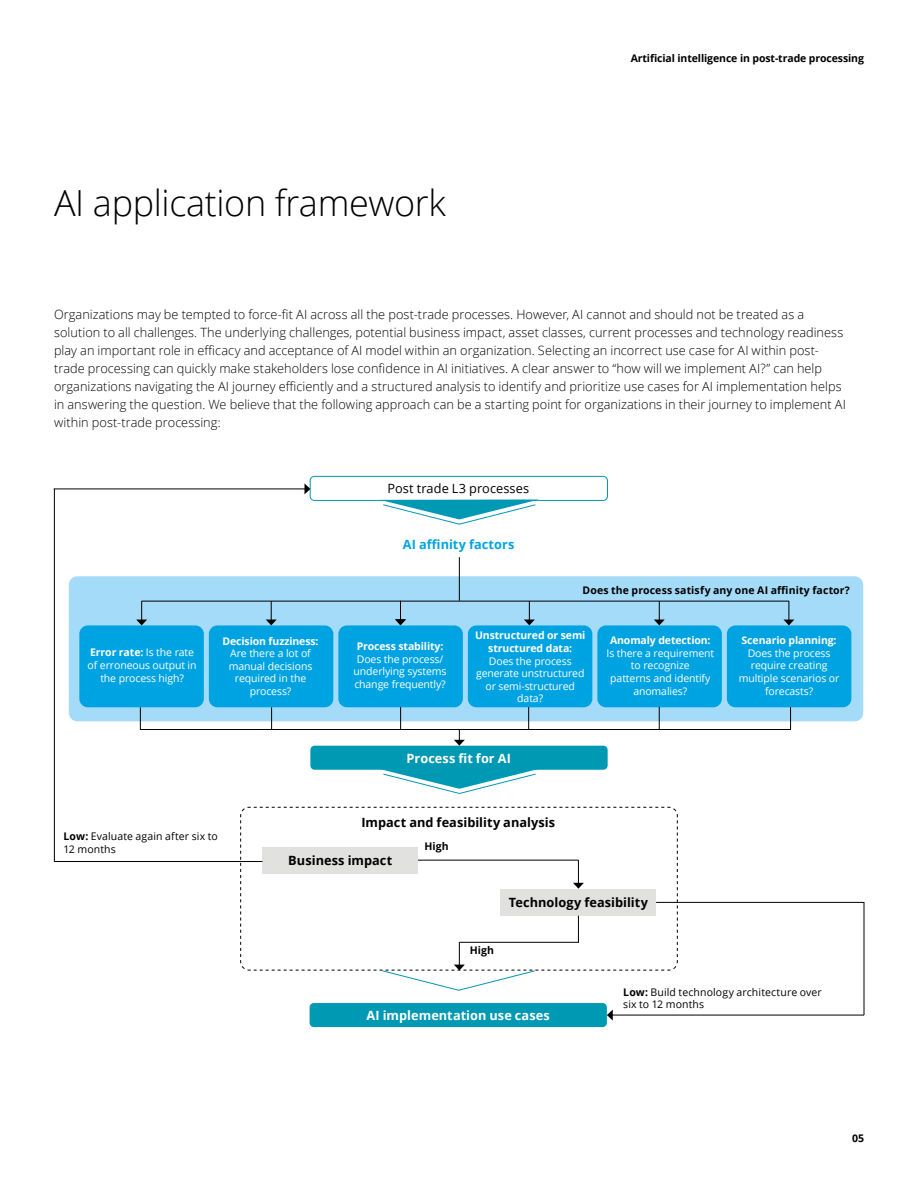
<style>
.page{position:relative;width:918px;height:1188px;background:#fff}
.page>*{position:absolute;margin:0;border:0;box-sizing:border-box;transform-origin:0 0}
.t1{font:300 36px "Open Sans";letter-spacing:-.01em;color:#000}
.t2{font:300 12.75px/18px "Open Sans";letter-spacing:.005em;color:#000}
.t3{font:700 12.75px "Open Sans";letter-spacing:.005em;color:#000}
.t4{font:700 12.75px "Open Sans";letter-spacing:.005em;color:#fff}
.t5{font:12.75px "Open Sans";letter-spacing:.005em;color:#000}
.t6{font:700 12.75px "Open Sans";letter-spacing:.005em;color:#00a3e2}
.t7{font:10.5px/12.6px "Open Sans";letter-spacing:-.01em;color:#fff;text-align:center}
.t8{font:700 10.5px/12.6px "Open Sans";letter-spacing:-.01em;color:#fff;text-align:center}
.t9{font:700 10.5px "Open Sans";color:#000}
.t10{font:10.5px/12.6px "Open Sans";letter-spacing:.01em;color:#000}
.s1{font-weight:700}
</style>
<div class="page">
<div style="left:69px;top:576px;width:794px;height:145px;background:#a4dbf8;border-radius:9px"></div>
<div style="left:79px;top:625px;width:125px;height:82px;background:#00a3e2;border-radius:9px"></div>
<div style="left:209px;top:625px;width:124px;height:82px;background:#00a3e2;border-radius:9px"></div>
<div style="left:338px;top:625px;width:125px;height:82px;background:#00a3e2;border-radius:9px"></div>
<div style="left:468px;top:625px;width:124px;height:82px;background:#00a3e2;border-radius:9px"></div>
<div style="left:597px;top:625px;width:125px;height:82px;background:#00a3e2;border-radius:9px"></div>
<div style="left:727px;top:625px;width:124px;height:82px;background:#00a3e2;border-radius:9px"></div>
<div style="left:310px;top:746px;width:298px;height:24px;background:#0099b3;border-radius:4px"></div>
<svg style="left:380px;top:769px;width:159px;height:25px"></svg>
<div style="left:310px;top:1003px;width:297px;height:24px;background:#0099b3;border-radius:4px"></div>
<div style="left:310px;top:476px;width:298px;height:25px;border:1px solid #0099b3;border-radius:4px"></div>
<svg style="left:380px;top:500px;width:159px;height:25px"></svg>
<svg style="left:240px;top:807px;width:438px;height:164px"></svg>
<div style="left:263px;top:847px;width:155px;height:26px;background:#e1e1e0"></div>
<div style="left:501px;top:889px;width:155px;height:27px;background:#e1e1e0"></div>
<hr style="left:418px;top:860px;width:160px;height:1px;background:#000">
<hr style="left:142px;top:601px;width:647px;height:1px;background:#000">
<hr style="left:140px;top:729px;width:651px;height:1px;background:#000">
<hr style="left:656px;top:902px;width:208px;height:1px;background:#000">
<hr style="left:55px;top:861px;width:207px;height:1px;background:#000">
<svg style="left:573px;top:860px;width:11px;height:29px"></svg>
<svg style="left:136px;top:601px;width:11px;height:24px"></svg>
<svg style="left:266px;top:601px;width:11px;height:24px"></svg>
<svg style="left:395px;top:601px;width:11px;height:24px"></svg>
<hr style="left:459px;top:557px;width:1px;height:44px;background:#000">
<svg style="left:140px;top:707px;width:1px;height:23px"></svg>
<svg style="left:271px;top:707px;width:1px;height:22px"></svg>
<svg style="left:400px;top:707px;width:1px;height:22px"></svg>
<svg style="left:528px;top:707px;width:1px;height:22px"></svg>
<svg style="left:659px;top:707px;width:1px;height:22px"></svg>
<svg style="left:790px;top:707px;width:1px;height:22px"></svg>
<svg style="left:524px;top:601px;width:11px;height:24px"></svg>
<svg style="left:654px;top:601px;width:11px;height:24px"></svg>
<svg style="left:783px;top:601px;width:11px;height:24px"></svg>
<svg style="left:454px;top:730px;width:11px;height:16px"></svg>
<hr style="left:612px;top:1015px;width:252px;height:1px;background:#000">
<svg style="left:607px;top:1010px;width:6px;height:11px"></svg>
<hr style="left:54px;top:489px;width:251px;height:1px;background:#000">
<svg style="left:304px;top:483px;width:6px;height:11px"></svg>
<svg style="left:254px;top:916px;width:412px;height:75px"></svg>
<hr style="left:864px;top:902px;width:1px;height:113px;background:#000">
<hr style="left:54px;top:489px;width:1px;height:373px;background:#000">
<h1 class="t1" style="left:54px;top:178px;width:394px">AI application framework</h1>
<p class="t9" style="left:631px;top:51px;width:235px">Artificial intelligence in post-trade processing</p>
<p class="t2" style="left:54px;top:305px;width:793px">Organizations may be tempted to force-fit AI across all the post-trade processes. However, AI cannot and should not be treated as a solution to all challenges. The underlying challenges, potential business impact, asset classes, current processes and technology readiness play an important role in efficacy and acceptance of AI model within an organization. Selecting an incorrect use case for AI within post&shy;trade processing can quickly make stakeholders lose confidence in AI initiatives. A clear answer to “how will we implement AI?” can help organizations navigating the AI journey efficiently and a structured analysis to identify and prioritize use cases for AI implementation helps in answering the question. We believe that the following approach can be a starting point for organizations in their journey to implement AI within post-trade processing:</p>
<p class="t5" style="left:387px;top:480px;width:143px">Post trade L3 processes</p>
<p class="t7" style="left:88px;top:646px;width:111px"><span class="s1">Error rate:</span> Is the rate of erroneous output in the process high?</p>
<p class="t8" style="left:222px;top:634px;width:98px">Decision fuzziness:</p>
<p class="t7" style="left:229px;top:647px;width:85px">Are there a lot of manual decisions required in the process?</p>
<p class="t10" style="left:64px;top:830px;width:156px"><span class="s1">Low:</span> Evaluate again after six to<br>12 months</p>
<p class="t6" style="left:403px;top:535px;width:113px">AI affinity factors</p>
<p class="t9" style="left:583px;top:582px;width:269px">Does the process satisfy any one AI affinity factor?</p>
<p class="t8" style="left:357px;top:640px;width:88px">Process stability:</p>
<p class="t7" style="left:354px;top:652px;width:94px">Does the process/ underlying systems change frequently?</p>
<p class="t8" style="left:475px;top:629px;width:112px">Unstructured or semi structured data:</p>
<p class="t7" style="left:476px;top:654px;width:110px">Does the process generate unstructured or semi-structured data?</p>
<p class="t4" style="left:407px;top:749px;width:106px">Process fit for AI</p>
<p class="t3" style="left:361px;top:814px;width:195px">Impact and feasibility analysis</p>
<p class="t9" style="left:424px;top:839px;width:26px">High</p>
<p class="t8" style="left:610px;top:634px;width:102px">Anomaly detection:</p>
<p class="t7" style="left:607px;top:646px;width:109px">Is there a requirement to recognize<br>patterns and identify anomalies?</p>
<p class="t8" style="left:742px;top:634px;width:97px">Scenario planning:</p>
<p class="t7" style="left:739px;top:646px;width:102px">Does the process require creating multiple scenarios or forecasts?</p>
<p class="t3" style="left:288px;top:851px;width:106px">Business impact</p>
<p class="t9" style="left:470px;top:943px;width:26px">High</p>
<p class="t3" style="left:509px;top:894px;width:141px">Technology feasibility</p>
<p class="t4" style="left:366px;top:1006px;width:185px">AI implementation use cases</p>
<p class="t10" style="left:623px;top:985px;width:200px"><span class="s1">Low:</span> Build technology architecture over six to 12 months</p>
<p class="t9" style="left:852px;top:1131px;width:13px">05</p>
</div>
